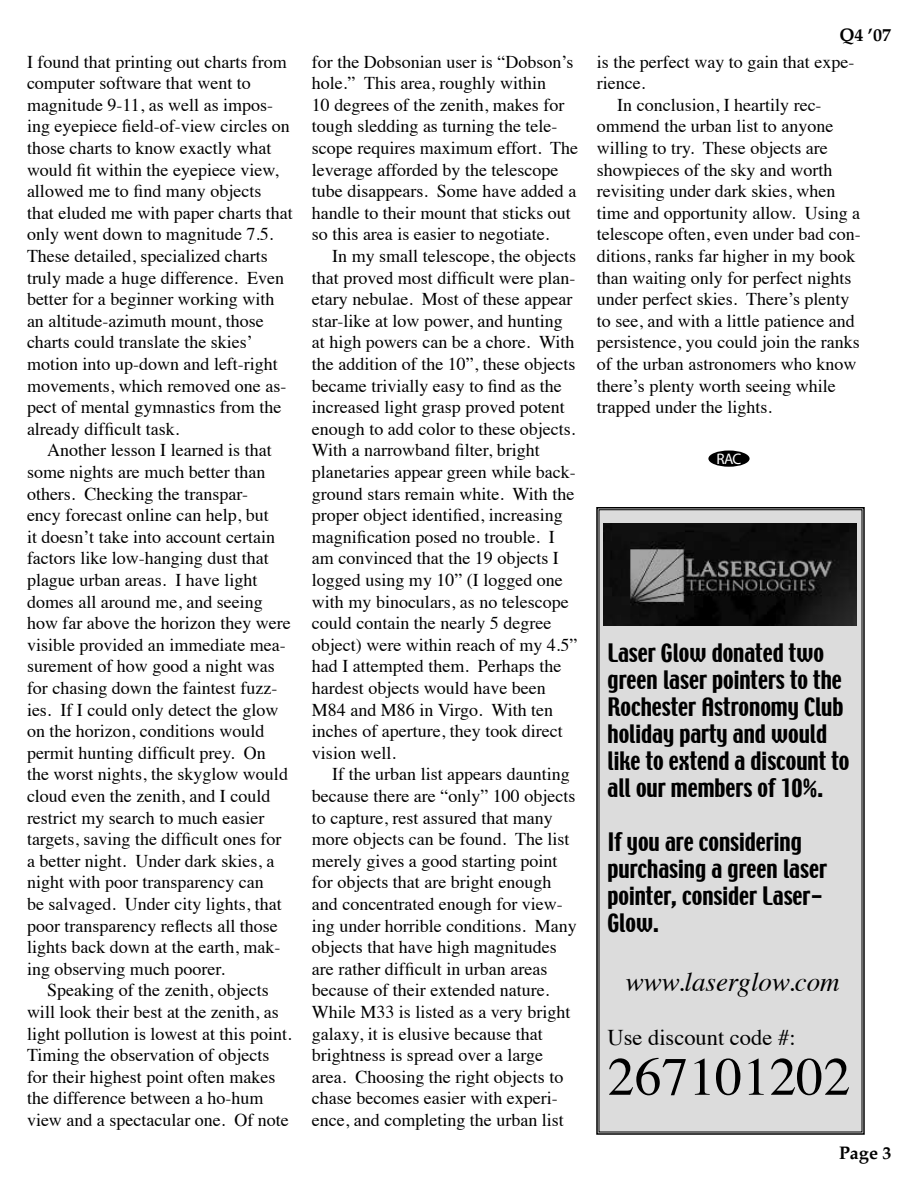
<style>
.page{position:relative;width:918px;height:1188px;background:#fff}
.page>*{position:absolute;margin:0;border:0;box-sizing:border-box;transform-origin:0 0}
.t1{font:54px "Times";color:#000}
.t2{font:italic 27px "Times";color:#000}
.t3{font:22.5px/27px "Techno";color:#000}
.t4{font:22.5px "Times";color:#000}
.t5{font:18px/21.6px "Times";color:#000}
.t6{font:700 18px "Palatino";color:#000}
.t7{font:15.3px "Myriad";color:#fff}
</style>
<div class="page">
<div style="left:708px;top:451px;width:42px;height:16px;background:#000;border-radius:50%"></div>
<div style="left:596px;top:507px;width:269px;height:628px;background:#dcdcdc"></div>
<img style="left:604px;top:524px;width:252px;height:102px">
<p class="t5" style="left:27px;top:49px;width:267px">I found that printing out charts from computer software that went to magnitude 9-11, as well as impos&shy;ing eyepiece field-of-view circles on those charts to know exactly what would fit within the eyepiece view, allowed me to find many objects that eluded me with paper charts that only went down to magnitude 7.5.<br>These detailed, specialized charts truly made a huge difference. Even better for a beginner working with an altitude-azimuth mount, those charts could translate the skies’ motion into up-down and left-right movements, which removed one as&shy;pect of mental gymnastics from the already difficult task.</p>
<p class="t5" style="left:27px;top:438px;width:265px;text-indent:20px">Another lesson I learned is that some nights are much better than others. Checking the transpar-<br>ency forecast online can help, but<br>it doesn’t take into account certain factors like low-hanging dust that plague urban areas. I have light domes all around me, and seeing how far above the horizon they were visible provided an immediate mea&shy;surement of how good a night was for chasing down the faintest fuzz&shy;ies. If I could only detect the glow on the horizon, conditions would permit hunting difficult prey. On the worst nights, the skyglow would cloud even the zenith, and I could restrict my search to much easier targets, saving the difficult ones for a better night. Under dark skies, a night with poor transparency can<br>be salvaged. Under city lights, that poor transparency reflects all those lights back down at the earth, mak&shy;ing observing much poorer.</p>
<p class="t5" style="left:27px;top:978px;width:266px;text-indent:20px">Speaking of the zenith, objects will look their best at the zenith, as light pollution is lowest at this point.<br>Timing the observation of objects for their highest point often makes the difference between a ho-hum view and a spectacular one. Of note</p>
<p class="t5" style="left:312px;top:49px;width:268px">for the Dobsonian user is “Dobson’s hole.” This area, roughly within<br>10 degrees of the zenith, makes for tough sledding as turning the tele&shy;scope requires maximum effort. The leverage afforded by the telescope tube disappears. Some have added a handle to their mount that sticks out so this area is easier to negotiate.</p>
<p class="t5" style="left:312px;top:244px;width:267px;text-indent:20px">In my small telescope, the objects that proved most difficult were plan&shy;etary nebulae. Most of these appear star-like at low power, and hunting at high powers can be a chore. With the addition of the 10”, these objects became trivially easy to find as the increased light grasp proved potent enough to add color to these objects.<br>With a narrowband filter, bright planetaries appear green while back&shy;ground stars remain white. With the proper object identified, increasing magnification posed no trouble. I am convinced that the 19 objects I logged using my 10” (I logged one with my binoculars, as no telescope could contain the nearly 5 degree object) were within reach of my 4.5” had I attempted them. Perhaps the hardest objects would have been M84 and M86 in Virgo. With ten inches of aperture, they took direct vision well.</p>
<p class="t5" style="left:312px;top:762px;width:266px;text-indent:20px">If the urban list appears daunting because there are “only” 100 objects to capture, rest assured that many more objects can be found. The list merely gives a good starting point for objects that are bright enough and concentrated enough for view&shy;ing under horrible conditions. Many objects that have high magnitudes are rather difficult in urban areas because of their extended nature.<br>While M33 is listed as a very bright galaxy, it is elusive because that brightness is spread over a large area. Choosing the right objects to chase becomes easier with experi&shy;ence, and completing the urban list</p>
<p class="t6" style="left:840px;top:19px;width:53px">Q4 ’07</p>
<p class="t5" style="left:597px;top:49px;width:259px">is the perfect way to gain that expe-</p>
<p class="t5" style="left:597px;top:71px;width:50px">rience.</p>
<p class="t5" style="left:617px;top:92px;width:206px">In conclusion, I heartily rec-</p>
<p class="t5" style="left:597px;top:114px;width:238px">ommend the urban list to anyone</p>
<p class="t5" style="left:597px;top:136px;width:232px">willing to try. These objects are</p>
<p class="t5" style="left:597px;top:157px;width:237px">showpieces of the sky and worth</p>
<p class="t5" style="left:597px;top:179px;width:240px">revisiting under dark skies, when</p>
<p class="t5" style="left:597px;top:200px;width:265px">time and opportunity allow. Using a</p>
<p class="t5" style="left:597px;top:222px;width:265px">telescope often, even under bad con-</p>
<p class="t5" style="left:597px;top:244px;width:260px">ditions, ranks far higher in my book</p>
<p class="t5" style="left:597px;top:265px;width:256px">than waiting only for perfect nights</p>
<p class="t5" style="left:597px;top:287px;width:254px">under perfect skies. There’s plenty</p>
<p class="t5" style="left:597px;top:308px;width:259px">to see, and with a little patience and</p>
<p class="t5" style="left:597px;top:330px;width:264px">persistence, you could join the ranks</p>
<p class="t5" style="left:597px;top:352px;width:261px">of the urban astronomers who know</p>
<p class="t5" style="left:597px;top:373px;width:240px">there’s plenty worth seeing while</p>
<p class="t5" style="left:597px;top:395px;width:176px">trapped under the lights.</p>
<p class="t7" style="left:716px;top:451px;width:26px">RAC</p>
<p class="t3" style="left:608px;top:640px;width:243px">Laser Glow donated two green laser pointers to the<br>Rochester Astronomy Club holiday party and would like to extend a discount to all our members of 10%.</p>
<p class="t3" style="left:608px;top:829px;width:221px">If you are considering purchasing a green laser pointer, consider Laser-<br>Glow.</p>
<h2 class="t2" style="left:626px;top:959px;width:216px">www.laserglow.com</h2>
<p class="t4" style="left:608px;top:1017px;width:190px">Use discount code #:</p>
<h1 class="t1" style="left:608px;top:1026px;width:244px">267101202</h1>
<p class="t6" style="left:839px;top:1137px;width:54px">Page 3</p>
</div>
